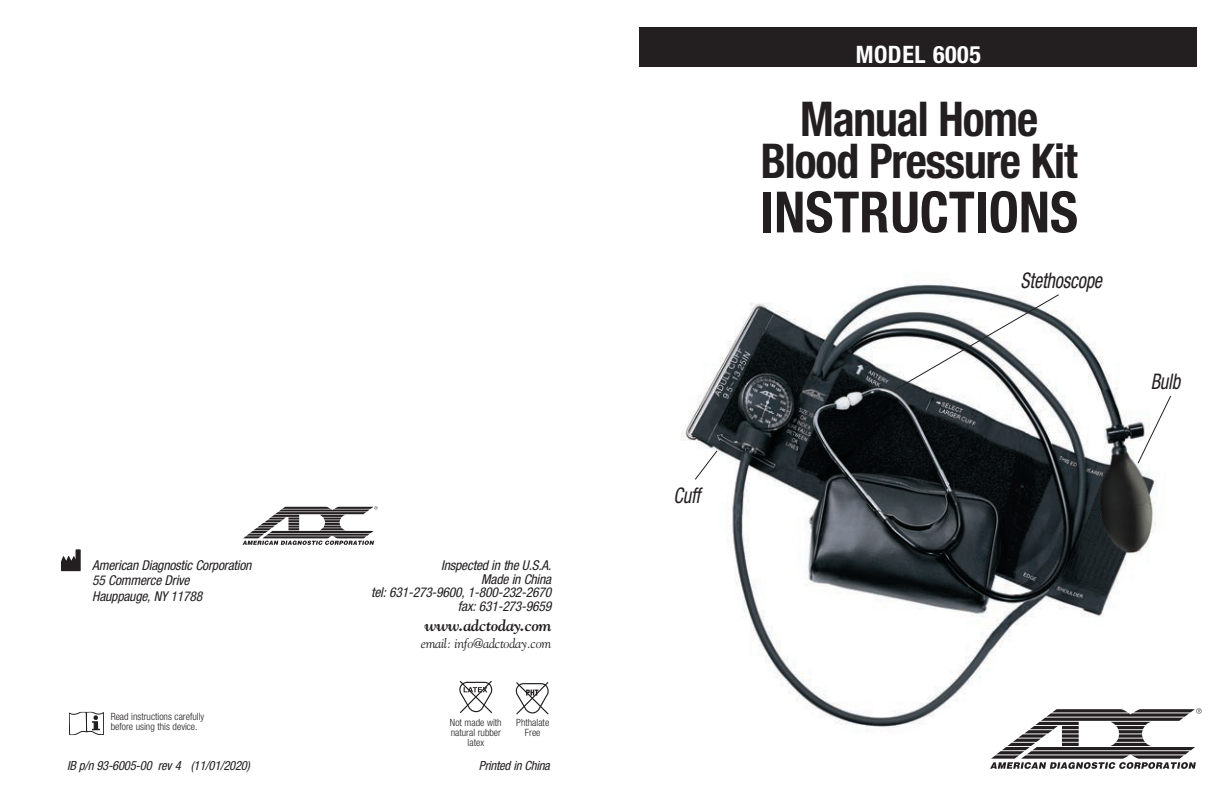
<style>
.page{position:relative;width:1224px;height:792px;background:#fff}
.page>*{position:absolute;margin:0;border:0;box-sizing:border-box;transform-origin:0 0}
.t1{font:700 condensed 57px "Helvetica Neue";color:#231f20;scale:.95 1}
.t2{font:700 condensed 48px/42px "Helvetica Neue";letter-spacing:-.025em;color:#231f20;text-align:center;scale:.95 1}
.t3{font:700 condensed 24px "Helvetica Neue";letter-spacing:.025em;color:#fff}
.t4{font:italic condensed 21.6px "Helvetica Neue LT Std";letter-spacing:-.01em;color:#231f20;scale:.85 1}
.t5{font:italic 700 16.2px "Goudy";letter-spacing:-.015em;color:#231f20}
.t6{font:italic condensed 13.6px "Helvetica Neue LT Std";letter-spacing:-.015em;color:#231f20}
.t7{font:italic 13.6px "Goudy";letter-spacing:-.015em;color:#231f20}
.t8{font:italic condensed 12.6px "Helvetica Neue LT Std";letter-spacing:-.02em;color:#231f20}
.t9{font:300 condensed 10px/10px "Helvetica Neue LT Std";color:#231f20}
</style>
<div class="page">
<img style="left:681px;top:284px;width:476px;height:446px">
<div style="left:640px;top:27px;width:557px;height:40px;background:#231f20"></div>
<svg style="left:894px;top:293px;width:166px;height:98px"></svg>
<svg style="left:694px;top:449px;width:24px;height:32px"></svg>
<svg style="left:1137px;top:395px;width:34px;height:70px"></svg>
<svg style="left:990px;top:708px;width:212px;height:61px"></svg>
<svg style="left:243px;top:506px;width:135px;height:39px"></svg>
<svg style="left:61px;top:549px;width:20px;height:22px"></svg>
<svg style="left:515px;top:682px;width:34px;height:33px"></svg>
<svg style="left:69px;top:711px;width:35px;height:24px"></svg>
<svg style="left:459px;top:680px;width:34px;height:33px"></svg>
<p class="t6" style="left:92px;top:561px;width:161px">American Diagnostic Corporation</p>
<p class="t6" style="left:92px;top:575px;width:99px">55 Commerce Drive</p>
<p class="t6" style="left:92px;top:591px;width:111px">Hauppauge, NY 11788</p>
<p class="t6" style="left:441px;top:560px;width:112px">Inspected in the U.S.A.</p>
<p class="t6" style="left:481px;top:575px;width:72px">Made in China</p>
<p class="t6" style="left:371px;top:587px;width:182px">tel: 631-273-9600, 1-800-232-2670</p>
<p class="t6" style="left:458px;top:602px;width:95px">fax: 631-273-9659</p>
<p class="t5" style="left:425px;top:620px;width:128px">www.adctoday.com</p>
<p class="t7" style="left:421px;top:637px;width:132px">email: info@adctoday.com</p>
<p class="t9" style="left:111px;top:713px;width:95px">Read instructions carefully before using this device.</p>
<p class="t9" style="left:450px;top:718px;width:53px;text-align:center">Not made with natural rubber latex</p>
<p class="t9" style="left:516px;top:718px;width:35px">Phthalate</p>
<p class="t9" style="left:525px;top:728px;width:17px">Free</p>
<p class="t8" style="left:67px;top:761px;width:184px">IB p/n 93-6005-00 rev 4 (11/01/2020)</p>
<p class="t8" style="left:479px;top:761px;width:73px">Printed in China</p>
<p class="t4" style="left:673px;top:488px;width:33px">Cuff</p>
<p class="t3" style="left:856px;top:46px;width:127px">MODEL 6005</p>
<p class="t2" style="left:761px;top:103px;width:335px">Manual Home<br>Blood Pressure Kit</p>
<p class="t1" style="left:760px;top:192px;width:336px">INSTRUCTIONS</p>
<p class="t4" style="left:1021px;top:273px;width:97px">Stethoscope</p>
<p class="t4" style="left:1151px;top:374px;width:36px">Bulb</p>
</div>
